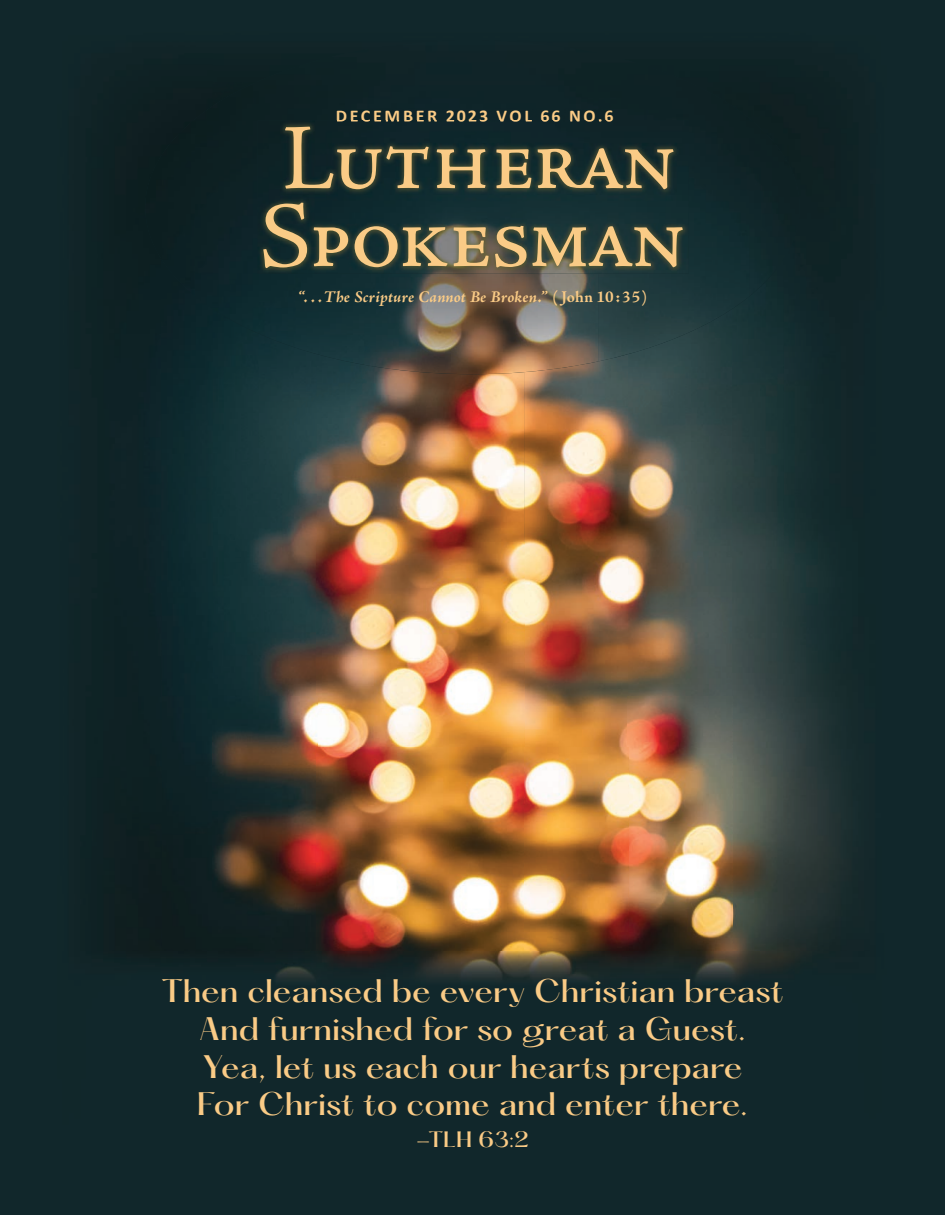
<style>
.page{position:relative;width:945px;height:1215px;background:#11272b}
.page>*{position:absolute;margin:0;border:0;box-sizing:border-box;transform-origin:0 0}
.t1{font:500 28.5px/37.8px "Hatton";letter-spacing:-.005em;color:#facb86;text-align:center;scale:1.06 1}
.t2{font:500 19.5px "Hatton";color:#facb86;scale:1.06 1}
.t3{font:700 18px "Calibri";letter-spacing:.15em;color:#facb86}
.t4{font:italic 700 16.5px "Adobe Jenson Pro";letter-spacing:.015em;color:#facb86}
.s1{font-style:normal}
</style>
<div class="page">
<img style="left:784px;top:392px;width:67px;height:560px">
<img style="left:161px;top:454px;width:52px;height:498px">
<img style="left:732px;top:304px;width:52px;height:648px">
<img style="left:213px;top:348px;width:104px;height:604px">
<img style="left:628px;top:348px;width:104px;height:604px">
<img style="left:317px;top:361px;width:311px;height:591px">
<div style="left:195px;top:45px;width:58px;height:90px;background:#0e2022"></div>
<img style="left:649px;top:82px;width:101px;height:266px">
<div style="left:145px;top:118px;width:51px;height:178px;background:#0c1e21"></div>
<img style="left:749px;top:118px;width:51px;height:178px">
<img style="left:195px;top:135px;width:101px;height:213px">
<img style="left:296px;top:274px;width:303px;height:100px">
<img style="left:598px;top:274px;width:51px;height:87px">
<img style="left:126px;top:952px;width:683px;height:30px">
<img style="left:258px;top:120px;width:431px;height:154px">
<img style="left:337px;top:120px;width:276px;height:2px">
<svg style="left:285px;top:127px;width:389px;height:62px"></svg>
<svg style="left:263px;top:203px;width:420px;height:65px"></svg>
<p class="t3" style="left:336px;top:104px;width:279px">DECEMBER 2023 VOL 66 NO.6</p>
<p class="t4" style="left:298px;top:288px;width:351px">“. . .The Scripture Cannot Be Broken.” <span class="s1">( John 10 :35)</span></p>
<p class="t1" style="left:161px;top:973px;width:589px">Then cleansed be every Christian breast And furnished for so great a Guest.<br>Yea, let us each our hearts prepare<br>For Christ to come and enter there.</p>
<p class="t2" style="left:416px;top:1129px;width:108px">-TLH 63:2</p>
</div>
